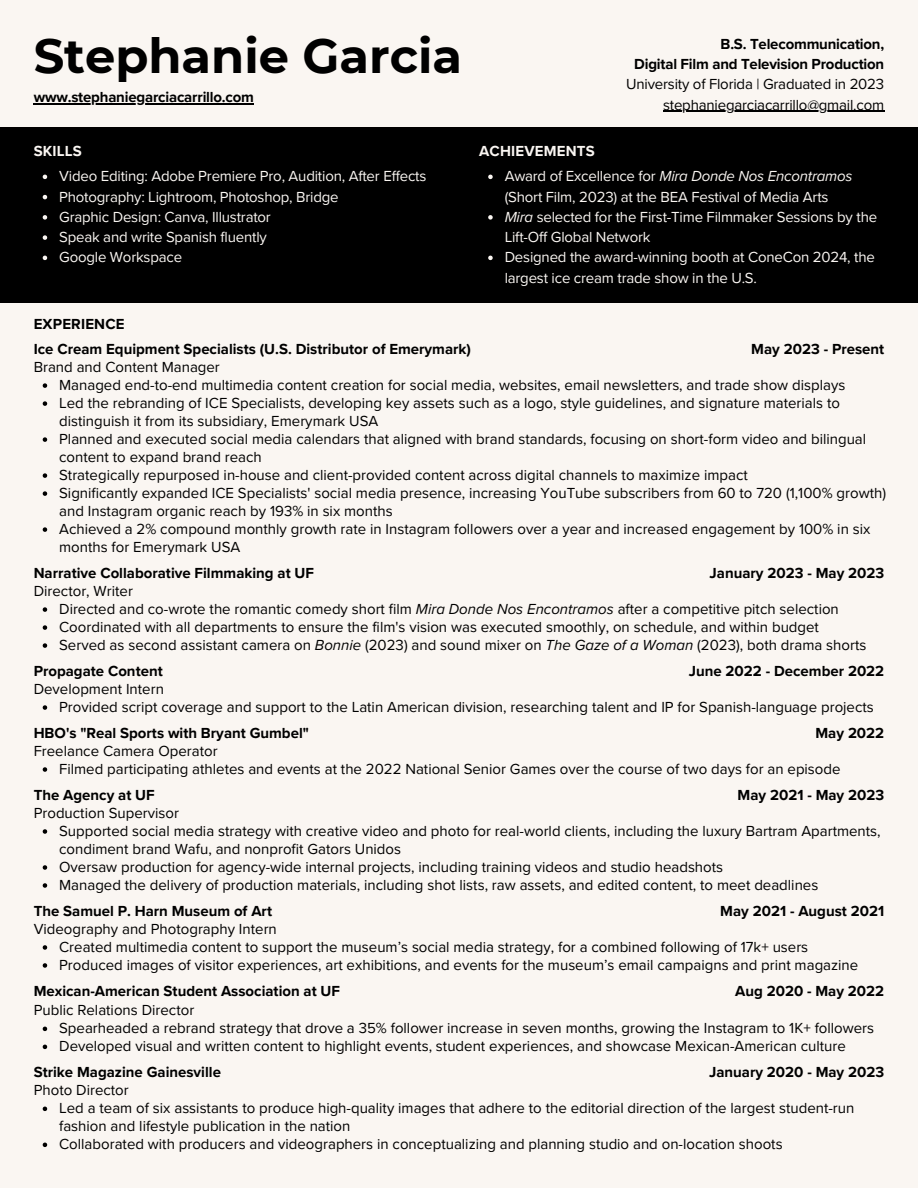
<style>
.page{position:relative;width:918px;height:1188px;background:#faf6f2}
.page>*{position:absolute;margin:0;border:0;box-sizing:border-box;transform-origin:0 0}
.t1{font:700 48px "Montserrat";color:#000}
.t2{font:15px/18px "Proxima Nova";color:#000}
.t3{font:700 15px "Proxima Nova";color:#000}
.t4{font:15px/20.2px "Proxima Nova";letter-spacing:-.015em;color:#faf6f2}
.t5{font:700 15px "Proxima Nova";letter-spacing:.01em;color:#faf6f2}
.s1{font-style:italic}
</style>
<div class="page">
<svg style="left:43px;top:383px;width:4px;height:5px"></svg>
<svg style="left:43px;top:401px;width:4px;height:5px"></svg>
<svg style="left:43px;top:437px;width:4px;height:5px"></svg>
<svg style="left:43px;top:473px;width:4px;height:5px"></svg>
<svg style="left:43px;top:491px;width:4px;height:5px"></svg>
<svg style="left:43px;top:527px;width:4px;height:5px"></svg>
<svg style="left:43px;top:705px;width:4px;height:5px"></svg>
<svg style="left:43px;top:607px;width:4px;height:5px"></svg>
<svg style="left:43px;top:625px;width:4px;height:5px"></svg>
<svg style="left:43px;top:643px;width:4px;height:5px"></svg>
<svg style="left:43px;top:767px;width:4px;height:5px"></svg>
<svg style="left:43px;top:829px;width:4px;height:5px"></svg>
<svg style="left:43px;top:865px;width:4px;height:5px"></svg>
<svg style="left:43px;top:883px;width:4px;height:5px"></svg>
<svg style="left:43px;top:945px;width:4px;height:5px"></svg>
<svg style="left:43px;top:963px;width:4px;height:5px"></svg>
<svg style="left:43px;top:1107px;width:4px;height:4px"></svg>
<svg style="left:43px;top:1143px;width:4px;height:4px"></svg>
<hr style="left:663px;top:111px;width:221px;height:1px;background:#000">
<hr style="left:34px;top:104px;width:220px;height:1px;background:#000">
<div style="left:0;top:127px;width:918px;height:175px;background:#000"></div>
<svg style="left:43px;top:175px;width:4px;height:4px"></svg>
<svg style="left:43px;top:195px;width:4px;height:4px"></svg>
<svg style="left:43px;top:215px;width:4px;height:5px"></svg>
<svg style="left:43px;top:235px;width:4px;height:5px"></svg>
<svg style="left:43px;top:256px;width:4px;height:4px"></svg>
<svg style="left:488px;top:175px;width:5px;height:4px"></svg>
<svg style="left:488px;top:215px;width:5px;height:5px"></svg>
<svg style="left:488px;top:256px;width:5px;height:4px"></svg>
<svg style="left:43px;top:1027px;width:4px;height:4px"></svg>
<svg style="left:43px;top:1045px;width:4px;height:4px"></svg>
<h3 class="t1" style="left:34px;top:26px;width:430px">Stephanie Garcia</h3>
<p class="t3" style="left:34px;top:89px;width:222px">www.stephaniegarciacarrillo.com</p>
<h3 class="t5" style="left:34px;top:142px;width:50px">SKILLS</h3>
<p class="t4" style="left:59px;top:167px;width:369px">Video Editing: Adobe Premiere Pro, Audition, After Effects</p>
<p class="t4" style="left:59px;top:187px;width:281px">Photography: Lightroom, Photoshop, Bridge</p>
<p class="t4" style="left:59px;top:207px;width:213px">Graphic Design: Canva, Illustrator</p>
<p class="t4" style="left:59px;top:227px;width:209px">Speak and write Spanish fluently</p>
<h3 class="t4" style="left:59px;top:248px;width:125px">Google Workspace</h3>
<p class="t3" style="left:34px;top:315px;width:92px">EXPERIENCE</p>
<p class="t5" style="left:479px;top:142px;width:117px">ACHIEVEMENTS</p>
<p class="t3" style="left:721px;top:35px;width:165px">B.S. Telecommunication,</p>
<p class="t3" style="left:634px;top:55px;width:252px">Digital Film and Television Production</p>
<p class="t2" style="left:626px;top:76px;width:260px">University of Florida | Graduated in 2023</p>
<p class="t2" style="left:663px;top:96px;width:223px">stephaniegarciacarrillo@gmail.com</p>
<h3 class="t4" style="left:505px;top:167px;width:349px">Award of Excellence for <span class="s1">Mira Donde Nos Encontramos </span>(Short Film, 2023) at the BEA Festival of Media Arts</h3>
<p class="t4" style="left:505px;top:207px;width:374px"><span class="s1">Mira</span> selected for the First-Time Filmmaker Sessions by the<br>Lift-Off Global Network</p>
<p class="t4" style="left:505px;top:248px;width:372px">Designed the award-winning booth at ConeCon 2024, the largest ice cream trade show in the U.S.</p>
<h1 class="t3" style="left:34px;top:340px;width:439px">Ice Cream Equipment Specialists (U.S. Distributor of Emerymark)</h1>
<h3 class="t2" style="left:34px;top:358px;width:188px">Brand and Content Manager</h3>
<p class="t2" style="left:59px;top:376px;width:788px">Managed end-to-end multimedia content creation for social media, websites, email newsletters, and trade show displays</p>
<p class="t2" style="left:59px;top:394px;width:782px">Led the rebranding of ICE Specialists, developing key assets such as a logo, style guidelines, and signature materials to distinguish it from its subsidiary, Emerymark USA</p>
<p class="t2" style="left:59px;top:430px;width:809px">Planned and executed social media calendars that aligned with brand standards, focusing on short-form video and bilingual content to expand brand reach</p>
<p class="t2" style="left:59px;top:466px;width:690px">Strategically repurposed in-house and client-provided content across digital channels to maximize impact</p>
<h2 class="t2" style="left:59px;top:484px;width:828px">Significantly expanded ICE Specialists' social media presence, increasing YouTube subscribers from 60 to 720 (1,100% growth) and Instagram organic reach by 193% in six months</h2>
<h2 class="t2" style="left:59px;top:520px;width:813px">Achieved a 2% compound monthly growth rate in Instagram followers over a year and increased engagement by 100% in six months for Emerymark USA</h2>
<p class="t3" style="left:751px;top:340px;width:134px">May 2023 - Present</p>
<p class="t3" style="left:34px;top:564px;width:282px">Narrative Collaborative Filmmaking at UF</p>
<p class="t2" style="left:34px;top:582px;width:101px">Director, Writer</p>
<h2 class="t2" style="left:59px;top:600px;width:781px">Directed and co-wrote the romantic comedy short film <span class="s1">Mira Donde Nos Encontramos</span> after a competitive pitch selection</h2>
<p class="t2" style="left:59px;top:618px;width:761px">Coordinated with all departments to ensure the film's vision was executed smoothly, on schedule, and within budget</p>
<p class="t2" style="left:59px;top:636px;width:809px">Served as second assistant camera on <span class="s1">Bonnie</span> (2023) and sound mixer on <span class="s1">The Gaze of a Woman</span> (2023), both drama shorts</p>
<p class="t3" style="left:710px;top:564px;width:176px">January 2023 - May 2023</p>
<p class="t3" style="left:34px;top:662px;width:131px">Propagate Content</p>
<p class="t2" style="left:34px;top:680px;width:132px">Development Intern</p>
<p class="t2" style="left:59px;top:698px;width:816px">Provided script coverage and support to the Latin American division, researching talent and IP for Spanish-language projects</p>
<p class="t3" style="left:689px;top:662px;width:197px">June 2022 - December 2022</p>
<p class="t3" style="left:34px;top:724px;width:277px">HBO's "Real Sports with Bryant Gumbel"</p>
<p class="t2" style="left:34px;top:742px;width:185px">Freelance Camera Operator</p>
<p class="t2" style="left:59px;top:760px;width:783px">Filmed participating athletes and events at the 2022 National Senior Games over the course of two days for an episode</p>
<p class="t3" style="left:816px;top:724px;width:70px">May 2022</p>
<p class="t3" style="left:34px;top:786px;width:123px">The Agency at UF</p>
<h3 class="t2" style="left:34px;top:804px;width:147px">Production Supervisor</h3>
<p class="t2" style="left:59px;top:822px;width:823px">Supported social media strategy with creative video and photo for real-world clients, including the luxury Bartram Apartments, condiment brand Wafu, and nonprofit Gators Unidos</p>
<p class="t2" style="left:59px;top:858px;width:666px">Oversaw production for agency-wide internal projects, including training videos and studio headshots</p>
<p class="t2" style="left:59px;top:876px;width:761px">Managed the delivery of production materials, including shot lists, raw assets, and edited content, to meet deadlines</p>
<p class="t3" style="left:738px;top:786px;width:148px">May 2021 - May 2023</p>
<p class="t3" style="left:34px;top:902px;width:240px">The Samuel P. Harn Museum of Art</p>
<h3 class="t2" style="left:34px;top:920px;width:245px">Videography and Photography Intern</h3>
<p class="t2" style="left:59px;top:938px;width:751px">Created multimedia content to support the museum’s social media strategy, for a combined following of 17k+ users</p>
<p class="t2" style="left:59px;top:956px;width:801px">Produced images of visitor experiences, art exhibitions, and events for the museum’s email campaigns and print magazine</p>
<p class="t3" style="left:720px;top:902px;width:166px">May 2021 - August 2021</p>
<p class="t3" style="left:34px;top:982px;width:308px">Mexican-American Student Association at UF</p>
<p class="t2" style="left:34px;top:1002px;width:162px">Public Relations Director</p>
<p class="t2" style="left:59px;top:1020px;width:817px">Spearheaded a rebrand strategy that drove a 35% follower increase in seven months, growing the Instagram to 1K+ followers</p>
<p class="t2" style="left:59px;top:1038px;width:788px">Developed visual and written content to highlight events, student experiences, and showcase Mexican-American culture</p>
<h3 class="t3" style="left:735px;top:982px;width:151px">Aug 2020 - May 2022</h3>
<h3 class="t3" style="left:34px;top:1064px;width:189px">Strike Magazine Gainesville</h3>
<p class="t2" style="left:34px;top:1082px;width:97px">Photo Director</p>
<p class="t2" style="left:59px;top:1100px;width:797px">Led a team of six assistants to produce high-quality images that adhere to the editorial direction of the largest student-run fashion and lifestyle publication in the nation</p>
<p class="t2" style="left:59px;top:1136px;width:725px">Collaborated with producers and videographers in conceptualizing and planning studio and on-location shoots</p>
<h3 class="t3" style="left:709px;top:1064px;width:177px">January 2020 - May 2023</h3>
</div>
